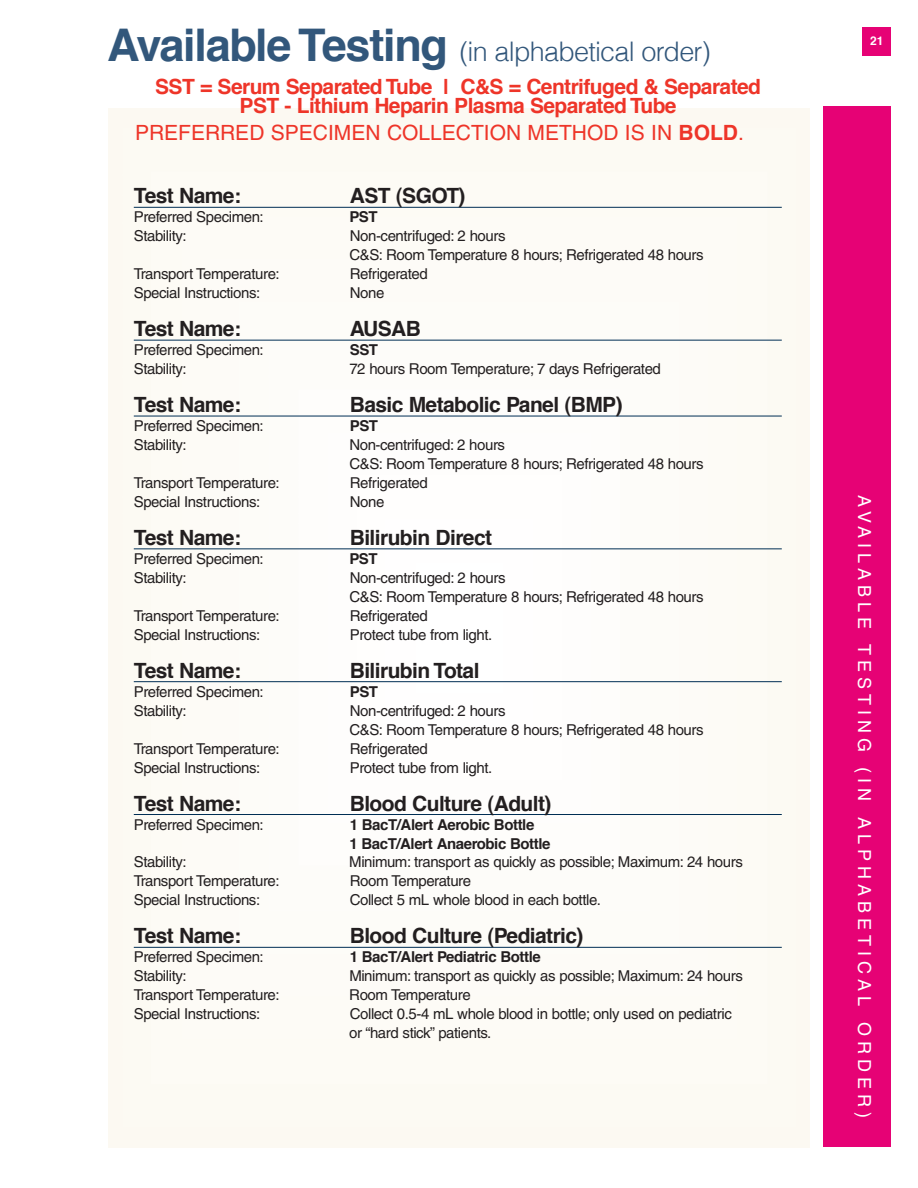
<style>
.page{position:relative;width:918px;height:1188px;background:#fff}
.page>*{position:absolute;margin:0;border:0;box-sizing:border-box;transform-origin:0 0}
.t1{font:300 27px "Helvetica";letter-spacing:-.03em;color:#32577b}
.t2{font:700 21px "Helvetica";letter-spacing:-.03em;color:#231f20}
.t3{font:700 21px/19.5px "Helvetica";letter-spacing:-.03em;color:#ee3529;text-align:center}
.t4{font:21px "Helvetica";color:#ee3529}
.t5{font:18px "Helvetica";letter-spacing:.28em;color:#fff}
.t6{font:15px/18.9px "Helvetica";letter-spacing:-.03em;color:#231f20}
.t7{font:700 15px/18.9px "Helvetica";letter-spacing:-.03em;color:#231f20}
.t8{font:700 12px "Helvetica";color:#fff}
.s1{font-weight:700;font-size:45px}
.s2{font-weight:700}
</style>
<div class="page">
<div style="left:824px;top:106px;width:67px;height:1042px;background:#e60275"></div>
<div style="left:863px;top:27px;width:28px;height:28px;background:#e60275"></div>
<hr style="left:134px;top:207px;width:648px;height:1px;background:#002e54">
<hr style="left:134px;top:340px;width:648px;height:1px;background:#002e54">
<hr style="left:134px;top:416px;width:648px;height:1px;background:#002e54">
<hr style="left:134px;top:548px;width:648px;height:1px;background:#002e54">
<hr style="left:134px;top:681px;width:648px;height:1px;background:#002e54">
<hr style="left:134px;top:814px;width:648px;height:1px;background:#002e54">
<hr style="left:134px;top:947px;width:648px;height:1px;background:#002e54">
<h1 class="t1" style="left:107px;top:40px;width:605px"><span class="s1">Available Testing</span> (in alphabetical order)</h1>
<h2 class="t3" style="left:155px;top:78px;width:607px">SST = Serum Separated Tube | C&amp;S = Centrifuged &amp; Separated<br>PST - Lithium Heparin Plasma Separated Tube</h2>
<h2 class="t4" style="left:135px;top:125px;width:610px">PREFERRED SPECIMEN COLLECTION METHOD IS IN <span class="s2">BOLD</span>.</h2>
<h2 class="t2" style="left:134px;top:187px;width:109px">Test Name:</h2>
<h2 class="t2" style="left:350px;top:187px;width:117px">AST (SGOT)</h2>
<p class="t6" style="left:134px;top:209px;width:131px">Preferred Specimen:</p>
<p class="t7" style="left:349px;top:209px;width:30px">PST</p>
<p class="t6" style="left:134px;top:228px;width:54px">Stability:</p>
<p class="t6" style="left:349px;top:228px;width:356px">Non-centrifuged: 2 hours<br>C&amp;S: Room Temperature 8 hours; Refrigerated 48 hours</p>
<p class="t6" style="left:134px;top:266px;width:147px">Transport Temperature:</p>
<p class="t6" style="left:350px;top:266px;width:80px">Refrigerated</p>
<p class="t6" style="left:134px;top:285px;width:128px">Special Instructions:</p>
<p class="t6" style="left:350px;top:285px;width:36px">None</p>
<h2 class="t2" style="left:134px;top:320px;width:109px">Test Name:</h2>
<h2 class="t2" style="left:350px;top:320px;width:73px">AUSAB</h2>
<p class="t6" style="left:134px;top:342px;width:131px">Preferred Specimen:</p>
<p class="t7" style="left:350px;top:342px;width:30px">SST</p>
<p class="t6" style="left:134px;top:361px;width:54px">Stability:</p>
<p class="t6" style="left:349px;top:361px;width:313px">72 hours Room Temperature; 7 days Refrigerated</p>
<h2 class="t2" style="left:134px;top:396px;width:109px">Test Name:</h2>
<h2 class="t2" style="left:350px;top:396px;width:274px">Basic Metabolic Panel (BMP)</h2>
<p class="t6" style="left:134px;top:418px;width:131px">Preferred Specimen:</p>
<p class="t7" style="left:350px;top:418px;width:30px">PST</p>
<p class="t6" style="left:134px;top:437px;width:54px">Stability:</p>
<p class="t6" style="left:349px;top:437px;width:356px">Non-centrifuged: 2 hours<br>C&amp;S: Room Temperature 8 hours; Refrigerated 48 hours</p>
<p class="t6" style="left:134px;top:475px;width:147px">Transport Temperature:</p>
<p class="t6" style="left:350px;top:475px;width:80px">Refrigerated</p>
<p class="t6" style="left:134px;top:494px;width:128px">Special Instructions:</p>
<p class="t6" style="left:350px;top:494px;width:36px">None</p>
<h2 class="t2" style="left:134px;top:529px;width:109px">Test Name:</h2>
<h2 class="t2" style="left:350px;top:529px;width:144px">Bilirubin Direct</h2>
<p class="t6" style="left:134px;top:551px;width:131px">Preferred Specimen:</p>
<p class="t7" style="left:349px;top:550px;width:30px">PST</p>
<p class="t6" style="left:134px;top:570px;width:54px">Stability:</p>
<p class="t6" style="left:349px;top:570px;width:356px">Non-centrifuged: 2 hours<br>C&amp;S: Room Temperature 8 hours; Refrigerated 48 hours</p>
<p class="t6" style="left:134px;top:608px;width:147px">Transport Temperature:</p>
<p class="t6" style="left:350px;top:608px;width:80px">Refrigerated</p>
<p class="t6" style="left:134px;top:627px;width:128px">Special Instructions:</p>
<p class="t6" style="left:350px;top:627px;width:144px">Protect tube from light.</p>
<h2 class="t2" style="left:134px;top:662px;width:109px">Test Name:</h2>
<h2 class="t2" style="left:350px;top:662px;width:131px">Bilirubin Total</h2>
<p class="t6" style="left:134px;top:683px;width:131px">Preferred Specimen:</p>
<p class="t7" style="left:350px;top:683px;width:30px">PST</p>
<p class="t6" style="left:134px;top:702px;width:54px">Stability:</p>
<p class="t6" style="left:349px;top:702px;width:356px">Non-centrifuged: 2 hours<br>C&amp;S: Room Temperature 8 hours; Refrigerated 48 hours</p>
<p class="t6" style="left:134px;top:740px;width:147px">Transport Temperature:</p>
<p class="t6" style="left:350px;top:740px;width:80px">Refrigerated</p>
<p class="t6" style="left:134px;top:759px;width:128px">Special Instructions:</p>
<p class="t6" style="left:350px;top:759px;width:144px">Protect tube from light.</p>
<h2 class="t2" style="left:134px;top:794px;width:109px">Test Name:</h2>
<h2 class="t2" style="left:350px;top:794px;width:203px">Blood Culture (Adult)</h2>
<p class="t6" style="left:134px;top:816px;width:131px">Preferred Specimen:</p>
<p class="t7" style="left:349px;top:816px;width:203px">1 BacT/Alert Aerobic Bottle<br>1 BacT/Alert Anaerobic Bottle</p>
<p class="t6" style="left:134px;top:854px;width:54px">Stability:</p>
<p class="t6" style="left:349px;top:854px;width:395px">Minimum: transport as quickly as possible; Maximum: 24 hours</p>
<p class="t6" style="left:134px;top:873px;width:147px">Transport Temperature:</p>
<p class="t6" style="left:350px;top:873px;width:123px">Room Temperature</p>
<p class="t6" style="left:134px;top:892px;width:128px">Special Instructions:</p>
<p class="t6" style="left:350px;top:892px;width:253px">Collect 5 mL whole blood in each bottle.</p>
<h2 class="t2" style="left:134px;top:927px;width:109px">Test Name:</h2>
<h2 class="t2" style="left:350px;top:927px;width:235px">Blood Culture (Pediatric)</h2>
<p class="t6" style="left:134px;top:949px;width:131px">Preferred Specimen:</p>
<p class="t7" style="left:350px;top:949px;width:193px">1 BacT/Alert Pediatric Bottle</p>
<p class="t6" style="left:134px;top:968px;width:54px">Stability:</p>
<p class="t6" style="left:349px;top:968px;width:395px">Minimum: transport as quickly as possible; Maximum: 24 hours</p>
<p class="t6" style="left:134px;top:987px;width:147px">Transport Temperature:</p>
<p class="t6" style="left:349px;top:987px;width:123px">Room Temperature</p>
<p class="t6" style="left:134px;top:1006px;width:128px">Special Instructions:</p>
<p class="t6" style="left:349px;top:1006px;width:384px">Collect 0.5-4 mL whole blood in bottle; only used on pediatric or “hard stick” patients.</p>
<p class="t8" style="left:870px;top:35px;width:15px">21</p>
<p class="t5" style="left:871px;top:495px;width:624px;rotate:90deg">AVAILABLE TESTING (IN ALPHABETICAL ORDER)</p>
</div>
